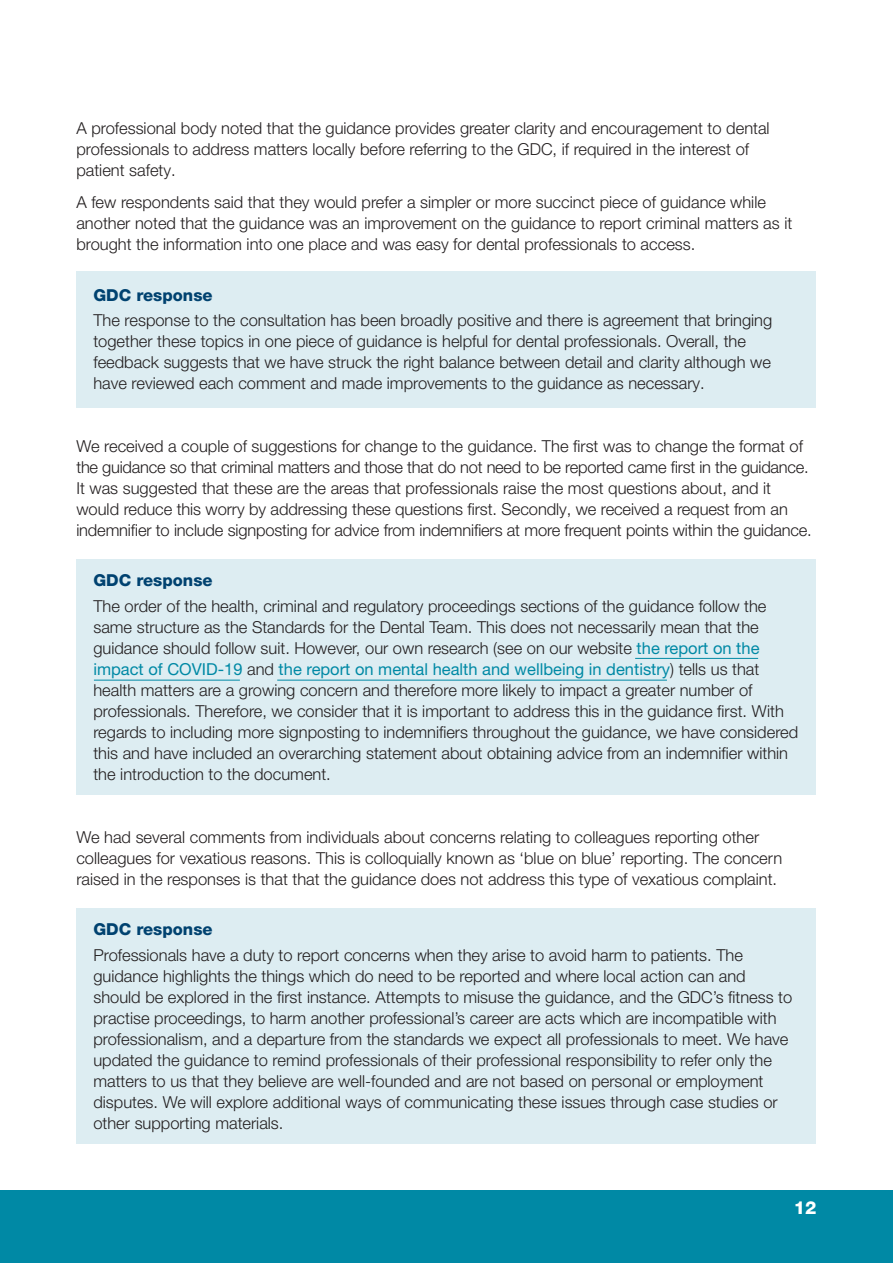
<style>
.page{position:relative;width:893px;height:1263px;background:#fff}
.page>*{position:absolute;margin:0;border:0;box-sizing:border-box;transform-origin:0 0}
.t1{font:800 18px "Helvetica Neue LT Pro";color:#fff}
.t2{font:300 16.5px/21px "Helvetica Neue LT Pro";color:#231f20}
.t3{font:800 16.5px "Helvetica Neue LT Pro";color:#004270}
.s1{font-weight:400;color:#0089a5}
</style>
<div class="page">
<div style="left:76px;top:271px;width:740px;height:136px;background:#ddedf2"></div>
<div style="left:76px;top:559px;width:740px;height:236px;background:#ddedf2"></div>
<div style="left:76px;top:908px;width:740px;height:235px;background:#ddedf2"></div>
<div style="left:0;top:1191px;width:893px;height:72px;background:#0089a5"></div>
<hr style="left:94px;top:680px;width:146px;height:1px;background:#0089a5">
<hr style="left:635px;top:658px;width:123px;height:1px;background:#0089a5">
<hr style="left:277px;top:680px;width:390px;height:1px;background:#0089a5">
<p class="t2" style="left:76px;top:120px;width:695px">A professional body noted that the guidance provides greater clarity and encouragement to dental professionals to address matters locally before referring to the GDC, if required in the interest of patient safety.</p>
<p class="t2" style="left:76px;top:193px;width:717px">A few respondents said that they would prefer a simpler or more succinct piece of guidance while another noted that the guidance was an improvement on the guidance to report criminal matters as it brought the information into one place and was easy for dental professionals to access.</p>
<p class="t3" style="left:93px;top:285px;width:121px">GDC response</p>
<p class="t2" style="left:93px;top:311px;width:680px">The response to the consultation has been broadly positive and there is agreement that bringing together these topics in one piece of guidance is helpful for dental professionals. Overall, the feedback suggests that we have struck the right balance between detail and clarity although we have reviewed each comment and made improvements to the guidance as necessary.</p>
<p class="t2" style="left:76px;top:437px;width:737px">We received a couple of suggestions for change to the guidance. The first was to change the format of the guidance so that criminal matters and those that do not need to be reported came first in the guidance.<br>It was suggested that these are the areas that professionals raise the most questions about, and it would reduce this worry by addressing these questions first. Secondly, we received a request from an indemnifier to include signposting for advice from indemnifiers at more frequent points within the guidance.</p>
<p class="t3" style="left:93px;top:571px;width:121px">GDC response</p>
<p class="t2" style="left:93px;top:597px;width:706px">The order of the health, criminal and regulatory proceedings sections of the guidance follow the same structure as the Standards for the Dental Team. This does not necessarily mean that the guidance should follow suit. However, our own research (see on our website <span class="s1">the report on the impact of COVID-19</span> and <span class="s1">the report on mental health and wellbeing in dentistry</span>) tells us that health matters are a growing concern and therefore more likely to impact a greater number of professionals. Therefore, we consider that it is important to address this in the guidance first. With regards to including more signposting to indemnifiers throughout the guidance, we have considered this and have included an overarching statement about obtaining advice from an indemnifier within the introduction to the document.</p>
<p class="t2" style="left:76px;top:828px;width:707px">We had several comments from individuals about concerns relating to colleagues reporting other colleagues for vexatious reasons. This is colloquially known as ‘blue on blue’ reporting. The concern raised in the responses is that that the guidance does not address this type of vexatious complaint.</p>
<p class="t3" style="left:93px;top:920px;width:121px">GDC response</p>
<p class="t2" style="left:93px;top:946px;width:700px">Professionals have a duty to report concerns when they arise to avoid harm to patients. The guidance highlights the things which do need to be reported and where local action can and should be explored in the first instance. Attempts to misuse the guidance, and the GDC’s fitness to practise proceedings, to harm another professional’s career are acts which are incompatible with professionalism, and a departure from the standards we expect all professionals to meet. We have updated the guidance to remind professionals of their professional responsibility to refer only the matters to us that they believe are well-founded and are not based on personal or employment disputes. We will explore additional ways of communicating these issues through case studies or other supporting materials.</p>
<p class="t1" style="left:794px;top:1197px;width:24px">12</p>
</div>
